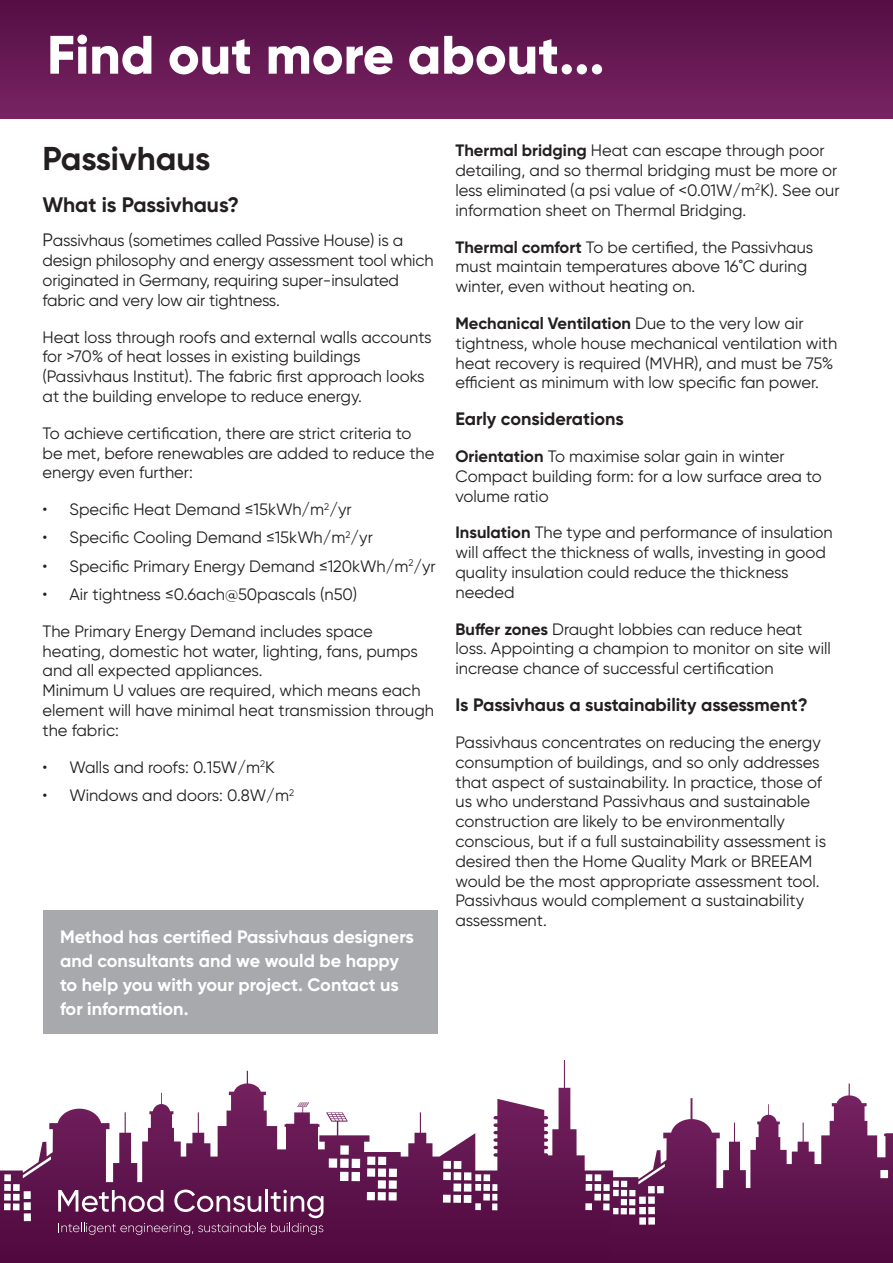
<style>
.page{position:relative;width:893px;height:1263px;background:#fff}
.page>*{position:absolute;margin:0;border:0;box-sizing:border-box;transform-origin:0 0}
.t1{font:800 54px "Gilroy";color:#fff}
.t2{font:700 33px "Gilroy";letter-spacing:-.005em;color:#231f20}
.t3{font:700 21px "Gilroy";letter-spacing:-.005em;color:#231f20}
.t4{font:700 18px/24px "Gilroy";color:#fff}
.t5{font:700 18px "Gilroy";color:#231f20}
.t6{font:16.5px/19.8px "Gilroy";color:#231f20}
.s1{font-size:18px}
.s2{font-weight:700}
</style>
<div class="page">
<svg style="left:0;top:1060px;width:609px;height:203px"></svg>
<svg style="left:609px;top:1083px;width:284px;height:180px"></svg>
<svg style="left:58px;top:1189px;width:265px;height:46px;background:#773b68"></svg>
<div style="left:0;top:0;width:893px;height:118px;background:linear-gradient(to bottom,#540e43,#782463)"></div>
<div style="left:43px;top:910px;width:394px;height:123px;background:#a8a9ad"></div>
<p class="t1" style="left:47px;top:21px;width:559px">Find out more about...</p>
<p class="t2" style="left:43px;top:137px;width:170px">Passivhaus</p>
<p class="t3" style="left:43px;top:191px;width:198px">What is Passivhaus?</p>
<p class="t6" style="left:43px;top:230px;width:393px"><span class="s1">P</span>assivhaus (sometimes called Passive House) is a design philosophy and energy assessment tool which originated in Germany, requiring super-insulated fabric and very low air tightness.</p>
<p class="t6" style="left:43px;top:327px;width:390px">Heat loss through roofs and external walls accounts for &gt;70% of heat losses in existing buildings (Passivhaus Institut). The fabric first approach looks at the building envelope to reduce energy.</p>
<p class="t6" style="left:43px;top:423px;width:393px">To achieve certification, there are strict criteria to be met, before renewables are added to reduce the energy even further:</p>
<p class="t6" style="left:43px;top:499px;width:311px">• Specific Heat Demand ≤15kWh/m<sup>2</sup>/yr</p>
<p class="t6" style="left:43px;top:528px;width:332px">• Specific Cooling Demand ≤15kWh/m<sup>2</sup>/yr</p>
<p class="t6" style="left:43px;top:556px;width:395px">• Specific Primary Energy Demand ≤120kWh/m<sup>2</sup>/yr</p>
<p class="t6" style="left:43px;top:584px;width:316px">• Air tightness ≤0.6ach@50pascals (n50)</p>
<p class="t6" style="left:43px;top:621px;width:377px">The Primary Energy Demand includes space heating, domestic hot water, lighting, fans, pumps and all expected appliances.</p>
<p class="t6" style="left:43px;top:680px;width:393px">Minimum U values are required, which means each element will have minimal heat transmission through the fabric:</p>
<p class="t6" style="left:43px;top:757px;width:234px">• Walls and roofs: 0.15W/m<sup>2</sup>K</p>
<p class="t6" style="left:43px;top:785px;width:253px">• Windows and doors: 0.8W/m<sup>2</sup></p>
<p class="t4" style="left:60px;top:924px;width:355px">Method has certified Passivhaus designers and consultants and we would be happy to help you with your project. Contact us for information.</p>
<p class="t6" style="left:455px;top:141px;width:386px"><span class="s2">Thermal bridging</span> Heat can escape through poor detailing, and so thermal bridging must be more or less eliminated (a psi value of &lt;0.01W/m<sup>2</sup>K). See our information sheet on Thermal Bridging.</p>
<p class="t6" style="left:455px;top:237px;width:359px"><span class="s2">Thermal comfort</span> To be certified, the Passivhaus must maintain temperatures above 16˚C during winter, even without heating on.</p>
<p class="t6" style="left:455px;top:313px;width:383px"><span class="s2">Mechanical Ventilation</span> Due to the very low air tightness, whole house mechanical ventilation with heat recovery is required (MVHR), and must be 75% efficient as minimum with low specific fan power.</p>
<p class="t5" style="left:455px;top:408px;width:170px">Early considerations</p>
<p class="t6" style="left:455px;top:446px;width:368px"><span class="s2">Orientation</span> To maximise solar gain in winter<br>Compact building form: for a low surface area to volume ratio</p>
<p class="t6" style="left:455px;top:523px;width:379px"><span class="s2">Insulation</span> The type and performance of insulation will affect the thickness of walls, investing in good quality insulation could reduce the thickness needed</p>
<p class="t6" style="left:455px;top:619px;width:377px"><span class="s2">Buffer zones</span> Draught lobbies can reduce heat loss. Appointing a champion to monitor on site will increase chance of successful certification</p>
<p class="t5" style="left:455px;top:693px;width:354px">Is Passivhaus a sustainability assessment?</p>
<p class="t6" style="left:455px;top:732px;width:372px">Passivhaus concentrates on reducing the energy consumption of buildings, and so only addresses that aspect of sustainability. In practice, those of us who understand Passivhaus and sustainable construction are likely to be environmentally conscious, but if a full sustainability assessment is desired then the Home Quality Mark or BREEAM would be the most appropriate assessment tool.<br>Passivhaus would complement a sustainability assessment.</p>
</div>
